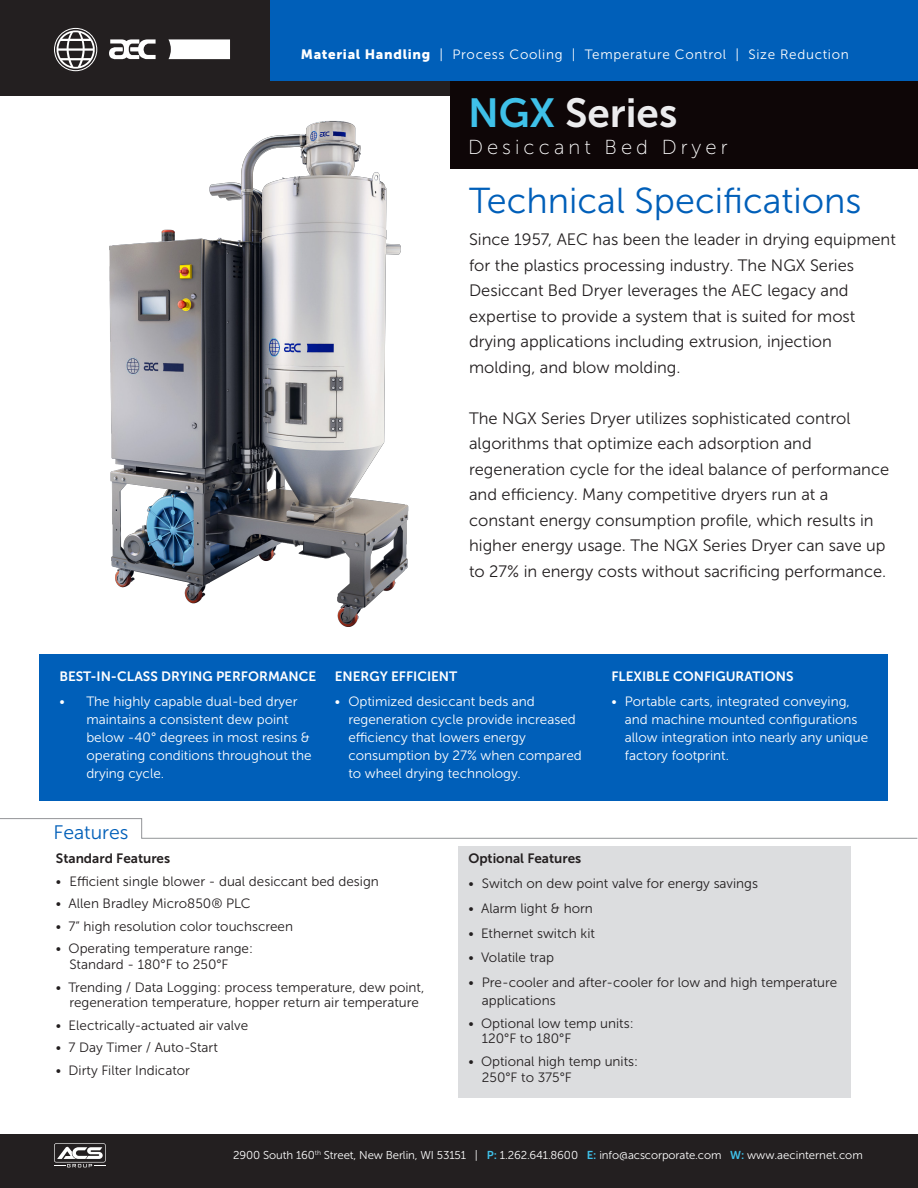
<style>
.page{position:relative;width:918px;height:1188px;background:#fff}
.page>*{position:absolute;margin:0;border:0;box-sizing:border-box;transform-origin:0 0}
.t1{font:40.5px "Museo Sans 700";color:#ececee}
.page-text-featured-p{font:36px "Museo Sans 300";color:#005fb9}
.t2{font:20.25px "Museo Sans 100";letter-spacing:.2em;color:#fff}
.page-text-featured-p-2{font:19.5px "Museo Sans 300";color:#005fb9}
.t3{font:16.5px/25.5px "Museo Sans 300";color:#231f20}
.page-text-8{font:13.5px/15.8px "Museo Sans 300";color:#231f20}
.page-text-8-2{font:13.5px/18px "Museo Sans 300";color:#fff}
.page-text-8-3{font:13.5px "Museo Sans 700";color:#fff}
.Top-capabiliities{font:13.5px "Museo Sans 300";letter-spacing:.05em;color:#fff}
.page-text-8-4{font:13.5px "Museo Sans 700";color:#231f20}
.t4{font:11.4px "Museo Sans 300";letter-spacing:-.01em;color:#fff}
.s1{font-family:"Museo Sans 900"}
.s2{color:#3fc1e9}
.s3{font-family:"Museo Sans 700";color:#3fc1e9}
</style>
<div class="page">
<div style="left:458px;top:846px;width:393px;height:252px;background:#dcdddf"></div>
<div style="left:39px;top:654px;width:849px;height:147px;background:#005fb9"></div>
<svg style="left:0;top:818px;width:918px;height:21px"></svg>
<img style="left:51px;top:95px;width:399px;height:532px">
<div style="left:0;top:0;width:918px;height:95px;background:#231f20"></div>
<div style="left:450px;top:0;width:468px;height:168px;background:#0e0607"></div>
<div style="left:270px;top:0;width:648px;height:81px;background:#005fb9"></div>
<svg style="left:168px;top:39px;width:62px;height:20px"></svg>
<svg style="left:54px;top:28px;width:43px;height:43px"></svg>
<svg style="left:109px;top:39px;width:47px;height:20px"></svg>
<div style="left:0;top:1134px;width:918px;height:54px;background:#231f20"></div>
<svg style="left:54px;top:1143px;width:52px;height:24px"></svg>
<p class="Top-capabiliities" style="left:301px;top:47px;width:550px"><span class="s1">Material Handling</span> | Process Cooling | Temperature Control | Size Reduction</p>
<p class="t1" style="left:468px;top:90px;width:211px"><span class="s2">NGX</span> Series</p>
<p class="t2" style="left:468px;top:136px;width:261px">Desiccant Bed Dryer</p>
<p class="page-text-featured-p" style="left:469px;top:181px;width:394px">Technical Specifications</p>
<p class="t3" style="left:469px;top:227px;width:428px">Since 1957, AEC has been the leader in drying equipment for the plastics processing industry. The NGX Series Desiccant Bed Dryer leverages the AEC legacy and expertise to provide a system that is suited for most drying applications including extrusion, injection molding, and blow molding.</p>
<p class="t3" style="left:469px;top:406px;width:422px">The NGX Series Dryer utilizes sophisticated control algorithms that optimize each adsorption and regeneration cycle for the ideal balance of performance and efficiency. Many competitive dryers run at a constant energy consumption profile, which results in higher energy usage. The NGX Series Dryer can save up to 27% in energy costs without sacrificing performance.</p>
<p class="page-text-8-3" style="left:59px;top:669px;width:258px">BEST-IN-CLASS DRYING PERFORMANCE</p>
<p class="page-text-8-2" style="left:86px;top:692px;width:227px;text-indent:-27px">• The highly capable dual-bed dryer maintains a consistent dew point below -40° degrees in most resins &amp; operating conditions throughout the drying cycle.</p>
<p class="page-text-featured-p-2" style="left:53px;top:821px;width:77px">Features</p>
<p class="page-text-8-3" style="left:335px;top:669px;width:124px">ENERGY EFFICIENT</p>
<p class="page-text-8-2" style="left:348px;top:692px;width:235px;text-indent:-14px">• Optimized desiccant beds and regeneration cycle provide increased efficiency that lowers energy consumption by 27% when compared to wheel drying technology.</p>
<p class="page-text-8-3" style="left:611px;top:669px;width:184px">FLEXIBLE CONFIGURATIONS</p>
<p class="page-text-8-2" style="left:625px;top:692px;width:245px;text-indent:-14px">• Portable carts, integrated conveying, and machine mounted configurations allow integration into nearly any unique factory footprint.</p>
<p class="page-text-8-4" style="left:56px;top:851px;width:116px">Standard Features</p>
<p class="page-text-8" style="left:56px;top:874px;width:324px">• Efficient single blower - dual desiccant bed design</p>
<p class="page-text-8" style="left:56px;top:896px;width:196px">• Allen Bradley Micro850® PLC</p>
<p class="page-text-8" style="left:56px;top:919px;width:239px">• 7” high resolution color touchscreen</p>
<p class="page-text-8" style="left:69px;top:941px;width:185px;text-indent:-14px">• Operating temperature range:<br>Standard - 180°F to 250°F</p>
<p class="page-text-8" style="left:69px;top:979px;width:357px;text-indent:-14px">• Trending / Data Logging: process temperature, dew point, regeneration temperature, hopper return air temperature</p>
<p class="page-text-8" style="left:56px;top:1018px;width:194px">• Electrically-actuated air valve</p>
<p class="page-text-8" style="left:56px;top:1040px;width:164px">• 7 Day Timer / Auto-Start</p>
<p class="page-text-8" style="left:56px;top:1063px;width:136px">• Dirty Filter Indicator</p>
<p class="page-text-8-4" style="left:468px;top:851px;width:114px">Optional Features</p>
<p class="page-text-8" style="left:468px;top:876px;width:291px">• Switch on dew point valve for energy savings</p>
<p class="page-text-8" style="left:468px;top:901px;width:126px">• Alarm light &amp; horn</p>
<p class="page-text-8" style="left:468px;top:925px;width:128px">• Ethernet switch kit</p>
<p class="page-text-8" style="left:468px;top:950px;width:87px">• Volatile trap</p>
<p class="page-text-8" style="left:482px;top:974px;width:357px;line-height:18px;text-indent:-14px">• Pre-cooler and after-cooler for low and high temperature applications</p>
<p class="page-text-8" style="left:482px;top:1015px;width:153px;text-indent:-14px">• Optional low temp units:<br>120°F to 180°F</p>
<p class="page-text-8" style="left:482px;top:1054px;width:158px;text-indent:-14px">• Optional high temp units:<br>250°F to 375°F</p>
<p class="t4" style="left:233px;top:1148px;width:631px">2900 South 160<sup>th</sup> Street, New Berlin, WI 53151 | <span class="s3">P:</span> 1.262.641.8600 <span class="s3">E:</span> info@acscorporate.com <span class="s3">W:</span> www.aecinternet.com</p>
</div>
